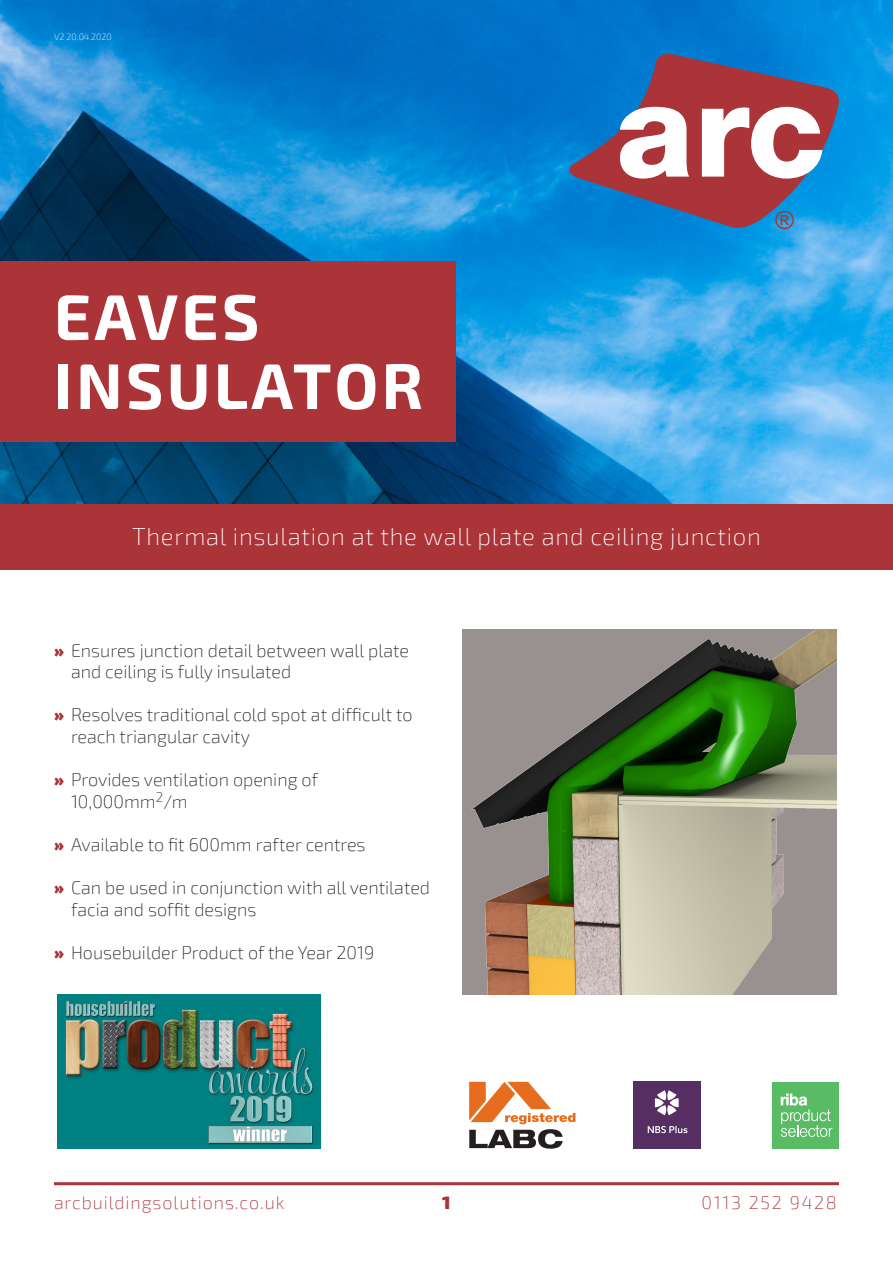
<style>
.page{position:relative;width:893px;height:1263px;background:#fff}
.page>*{position:absolute;margin:0;border:0;box-sizing:border-box;transform-origin:0 0}
.t1{font:700 64.5px "Exo 2";letter-spacing:.05em;color:#fff}
.t2{font:25.2px "Arial";color:#ab3439}
.t3{font:200 24px "Exo 2";letter-spacing:.03em;color:#fff}
.t4{font:200 18px/21.6px "Exo 2";color:#231f20}
.t5{font:200 18px "Exo 2";letter-spacing:.05em;color:#ab3439}
.t6{font:200 18px "Exo 2";letter-spacing:.1em;color:#ab3439}
.t7{font:900 18px "Exo 2";color:#ab3439}
.t8{font:200 9px "Exo 2";color:#fff}
.s1{font-weight:900;color:#ab3439}
</style>
<div class="page">
<img style="left:0;top:0;width:893px;height:504px">
<svg style="left:569px;top:54px;width:270px;height:177px;background:#4f5f8e"></svg>
<svg style="left:620px;top:107px;width:69px;height:72px"></svg>
<svg style="left:702px;top:107px;width:120px;height:72px"></svg>
<div style="left:0;top:262px;width:455px;height:180px;background:#ab3439"></div>
<div style="left:0;top:504px;width:893px;height:66px;background:#ab3439"></div>
<hr style="left:54px;top:1182px;width:785px;height:3px;background:#ab3439">
<img style="left:462px;top:629px;width:375px;height:366px">
<svg style="left:469px;top:1082px;width:106px;height:67px"></svg>
<div style="left:634px;top:1082px;width:67px;height:67px;background:#562e62"></div>
<img style="left:648px;top:1126px;width:39px;height:7px">
<img style="left:655px;top:1090px;width:24px;height:25px">
<div style="left:772px;top:1082px;width:67px;height:67px;background:#59bc65"></div>
<svg style="left:781px;top:1093px;width:51px;height:44px"></svg>
<img style="left:57px;top:994px;width:264px;height:155px">
<p class="t8" style="left:54px;top:32px;width:59px">V2 20.04.2020</p>
<p class="t1" style="left:54px;top:279px;width:207px">EAVES</p>
<p class="t1" style="left:54px;top:348px;width:371px">INSULATOR</p>
<p class="t2" style="left:775px;top:204px;width:20px">®</p>
<p class="t3" style="left:132px;top:523px;width:630px">Thermal insulation at the wall plate and ceiling junction</p>
<p class="t4" style="left:71px;top:640px;width:340px;text-indent:-17px"><span class="s1">»</span> Ensures junction detail between wall plate and ceiling is fully insulated</p>
<p class="t4" style="left:71px;top:705px;width:343px;text-indent:-17px"><span class="s1">»</span> Resolves traditional cold spot at difficult to reach triangular cavity</p>
<p class="t4" style="left:71px;top:769px;width:249px;text-indent:-17px"><span class="s1">»</span> Provides ventilation opening of<br>10,000mm<sup>2</sup>/m</p>
<p class="t4" style="left:54px;top:834px;width:313px"><span class="s1">»</span> Available to fit 600mm rafter centres</p>
<p class="t4" style="left:71px;top:877px;width:361px;text-indent:-17px"><span class="s1">»</span> Can be used in conjunction with all ventilated facia and soffit designs</p>
<p class="t4" style="left:54px;top:942px;width:322px"><span class="s1">»</span> Housebuilder Product of the Year 2019</p>
<p class="t5" style="left:54px;top:1192px;width:232px">arcbuildingsolutions.co.uk</p>
<p class="t6" style="left:701px;top:1192px;width:137px">0113 252 9428</p>
<p class="t7" style="left:442px;top:1191px;width:10px">1</p>
</div>
